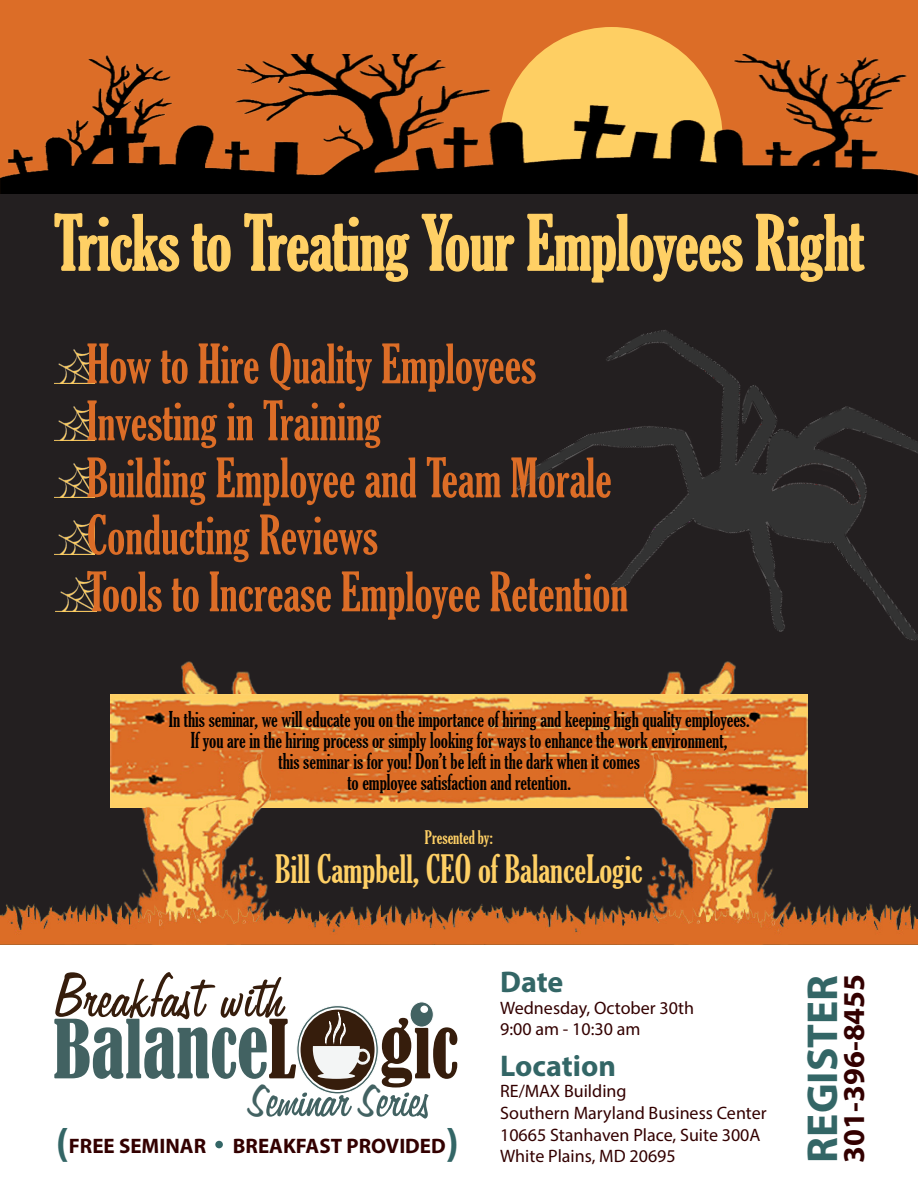
<style>
.page{position:relative;width:918px;height:1188px;background:#dc6d27}
.page>*{position:absolute;margin:0;border:0;box-sizing:border-box;transform-origin:0 0}
.t1{font:extra-condensed 73.2px "Gloucester";color:#ffd065}
.t2{font:71.4px "Freehand 575 BT Regular B";letter-spacing:.02em;color:#361d0c;scale:.92 1}
.t3{font:62.25px "Freehand 575 BT Regular B";color:#426262;scale:.92 1}
.t4{font:extra-condensed 52.5px "Gloucester";color:#dc6d27}
.t5{font:700 43.5px "Myriad Pro";color:#366}
.t6{font:700 42px "Myriad Pro";color:#366}
.t7{font:extra-condensed 37.5px "Gloucester";color:#ffd065}
.t8{font:700 30.45px "Myriad Pro";color:#300}
.t9{font:700 30px "Myriad Pro";color:#366}
.t10{font:extra-condensed 21px "Gloucester";color:#000}
.t11{font:700 21px "Myriad Pro";color:#300}
.t12{font:18px "Myriad Pro";color:#300}
.t13{font:extra-condensed 18px "Gloucester";color:#ffd065}
.s1{font-size:51.15px}
.s2{font-size:42px;color:#366}
</style>
<div class="page">
<div style="left:500px;top:27px;width:223px;height:222px;background:#fecf63;border-radius:50%"></div>
<img style="left:0;top:54px;width:918px;height:140px">
<div style="left:0;top:194px;width:918px;height:751px;background:#231f20"></div>
<img style="left:54px;top:401px;width:41px;height:39px">
<img style="left:54px;top:458px;width:41px;height:39px">
<img style="left:54px;top:515px;width:41px;height:39px">
<img style="left:56px;top:572px;width:40px;height:39px">
<img style="left:480px;top:330px;width:438px;height:423px">
<svg style="left:54px;top:213px;width:126px;height:59px"></svg>
<svg style="left:191px;top:223px;width:40px;height:49px"></svg>
<svg style="left:244px;top:213px;width:166px;height:69px"></svg>
<svg style="left:421px;top:213px;width:94px;height:59px"></svg>
<svg style="left:527px;top:213px;width:216px;height:70px"></svg>
<svg style="left:755px;top:213px;width:110px;height:69px"></svg>
<img style="left:54px;top:344px;width:41px;height:39px">
<img style="left:648px;top:661px;width:132px;height:34px">
<img style="left:126px;top:661px;width:143px;height:34px">
<img style="left:111px;top:695px;width:696px;height:113px">
<img style="left:110px;top:753px;width:161px;height:150px">
<img style="left:645px;top:753px;width:163px;height:150px">
<div style="left:0;top:945px;width:918px;height:243px;background:#fff"></div>
<svg style="left:297px;top:1006px;width:81px;height:88px"></svg>
<div style="left:300px;top:1009px;width:76px;height:82px;background:#361d0c;border-radius:50%"></div>
<div style="left:299px;top:1008px;width:77px;height:84px;border:2px solid #fff;border-radius:50%"></div>
<svg style="left:54px;top:1019px;width:242px;height:60px"></svg>
<svg style="left:382px;top:1017px;width:75px;height:71px"></svg>
<div style="left:410px;top:1002px;width:23px;height:25px;background:#426262;border-radius:50%"></div>
<div style="left:410px;top:1001px;width:24px;height:27px;border:1px solid #fff;border-radius:50%"></div>
<div style="left:420px;top:1006px;width:8px;height:7px;background:#fff;border-radius:50%"></div>
<svg style="left:313px;top:1011px;width:58px;height:68px"></svg>
<div style="left:215px;top:1141px;width:8px;height:7px;background:#366;border-radius:50%"></div>
<img style="left:0;top:903px;width:918px;height:42px">
<p class="t1" style="left:54px;top:201px;width:811px">Tricks to Treating Your Employees Right</p>
<p class="t4" style="left:87px;top:334px;width:451px">How to Hire Quality Employees</p>
<p class="t4" style="left:87px;top:391px;width:297px">Investing in Training</p>
<p class="t4" style="left:87px;top:448px;width:527px">Building Employee and Team Morale</p>
<p class="t4" style="left:87px;top:505px;width:293px">Conducting Reviews</p>
<p class="t4" style="left:87px;top:562px;width:543px">Tools to Increase Employee Retention</p>
<p class="t10" style="left:169px;top:707px;width:582px">In this seminar, we will educate you on the importance of hiring and keeping high quality employees.</p>
<p class="t10" style="left:191px;top:728px;width:538px">If you are in the hiring process or simply looking for ways to enhance the work environment,</p>
<p class="t10" style="left:278px;top:749px;width:363px">this seminar is for you! Don’t be left in the dark when it comes</p>
<p class="t10" style="left:347px;top:770px;width:225px">to employee satisfaction and retention.</p>
<p class="t13" style="left:425px;top:827px;width:70px">Presented by:</p>
<p class="t7" style="left:275px;top:848px;width:369px">Bill Campbell, CEO of BalanceLogic</p>
<p class="t2" style="left:55px;top:958px;width:251px">Breakfast with</p>
<p class="t3" style="left:249px;top:1065px;width:201px"><span class="s1">S</span>eminar <span class="s1">S</span>eries</p>
<p class="t6" style="left:56px;top:1116px;width:15px">(</p>
<p class="t11" style="left:69px;top:1132px;width:139px">FREE SEMINAR</p>
<p class="t11" style="left:233px;top:1132px;width:227px">BREAKFAST PROVIDED<span class="s2">)</span></p>
<p class="t9" style="left:500px;top:962px;width:65px">Date</p>
<p class="t12" style="left:500px;top:997px;width:195px">Wednesday, October 30th</p>
<p class="t12" style="left:500px;top:1018px;width:142px">9:00 am - 10:30 am</p>
<p class="t9" style="left:500px;top:1046px;width:117px">Location</p>
<p class="t12" style="left:500px;top:1080px;width:128px">RE/MAX Building</p>
<p class="t12" style="left:500px;top:1102px;width:268px">Southern Maryland Business Center</p>
<p class="t12" style="left:500px;top:1123px;width:262px">10665 Stanhaven Place, Suite 300A</p>
<p class="t12" style="left:500px;top:1145px;width:177px">White Plains, MD 20695</p>
<p class="t5" style="left:794px;top:1162px;width:189px;rotate:-90deg">REGISTER</p>
<p class="t8" style="left:834px;top:1162px;width:190px;rotate:-90deg">301-396-8455</p>
</div>
